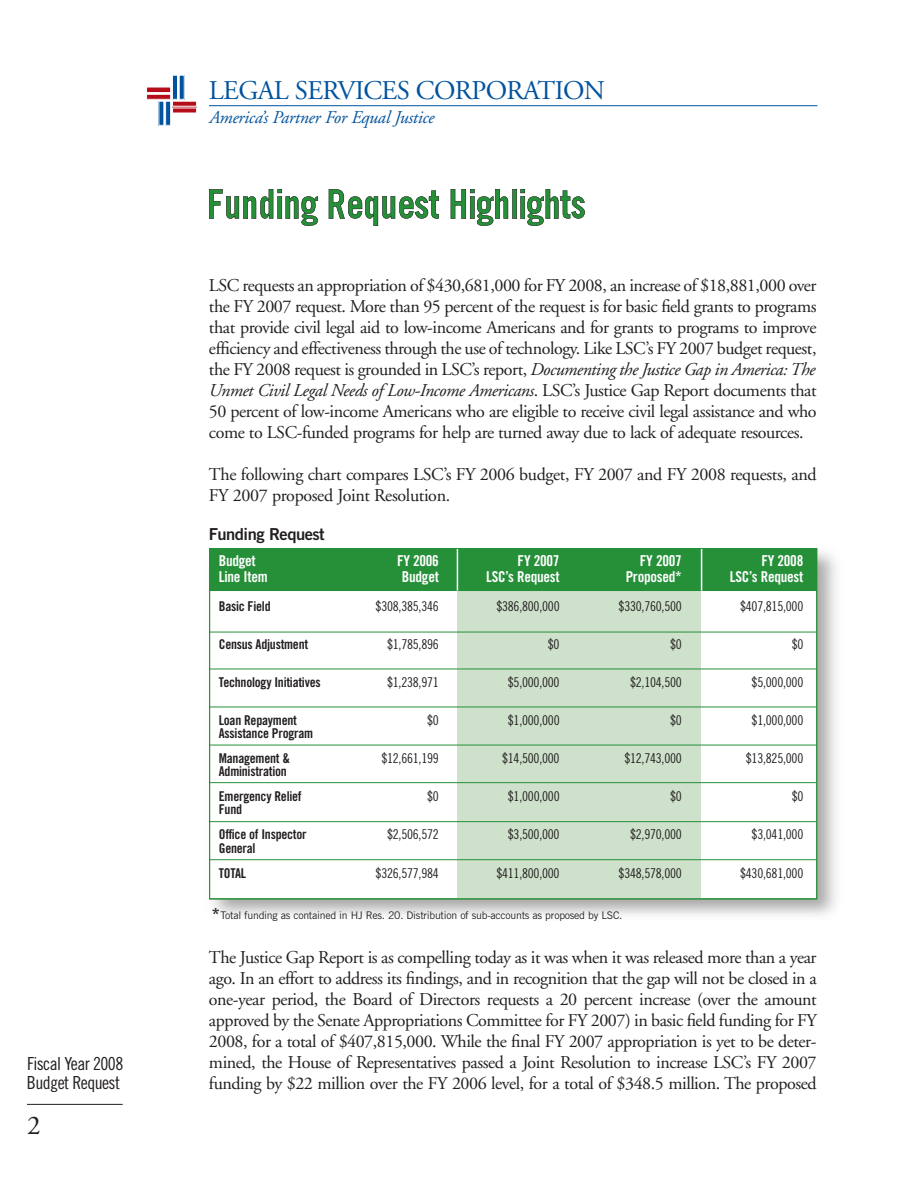
<style>
.page{position:relative;width:918px;height:1188px;background:#fff}
.page>*{position:absolute;margin:0;border:0;box-sizing:border-box;transform-origin:0 0}
.t1{font:27px "Adobe Garamond";letter-spacing:-.025em;color:#01539e}
.t2{font:27px "Adobe Garamond";color:#231f20}
.t3{font:18px/21px "Adobe Garamond";letter-spacing:-.025em;color:#231f20;text-align:justify}
.t4{font:italic 18px "Adobe Garamond";letter-spacing:-.015em;color:#01539e}
.t5{font:18px/19.5px "Trade Gothic Cond Eighteen";letter-spacing:-.03em;color:#231f20}
.t6{font:16.5px "Trade Gothic Bold Two";letter-spacing:-.03em;color:#231f20}
.t7{font:15px "Trade Gothic Bold Cond Twenty";letter-spacing:-.02em;color:#fff}
.t8{font:13.5px "Trade Gothic Cond Eighteen";letter-spacing:-.02em;color:#231f20}
.t9{font:13.5px/25px "Trade Gothic Bold Cond Twenty";letter-spacing:-.02em;color:#231f20}
.t10{font:10.5px "Trade Gothic";letter-spacing:-.025em;color:#231f20}
.s1{font-style:italic}
.s2{font-family:"Trade Gothic Bold Cond Twenty";font-size:18px}
</style>
<div class="page">
<img style="left:209px;top:548px;width:628px;height:368px">
<div style="left:159px;top:101px;width:5px;height:24px;background:#01539e"></div>
<div style="left:166px;top:101px;width:5px;height:24px;background:#01539e"></div>
<div style="left:165px;top:101px;width:6px;height:25px;border:1px solid #fff"></div>
<div style="left:172px;top:75px;width:5px;height:24px;background:#01539e"></div>
<div style="left:172px;top:75px;width:6px;height:25px;border:1px solid #fff"></div>
<div style="left:179px;top:75px;width:5px;height:24px;background:#01539e"></div>
<div style="left:147px;top:94px;width:24px;height:5px;background:#b50e1a"></div>
<div style="left:146px;top:94px;width:25px;height:6px;border:1px solid #fff"></div>
<div style="left:147px;top:87px;width:24px;height:6px;background:#b50e1a"></div>
<div style="left:146px;top:87px;width:25px;height:6px;border:1px solid #fff"></div>
<div style="left:172px;top:108px;width:25px;height:5px;background:#b50e1a"></div>
<div style="left:172px;top:101px;width:25px;height:5px;background:#b50e1a"></div>
<div style="left:210px;top:549px;width:607px;height:350px;background:#fff"></div>
<div style="left:209px;top:548px;width:608px;height:43px;background:#269039"></div>
<div style="left:457px;top:591px;width:244px;height:308px;background:#cee1cb"></div>
<hr style="left:209px;top:632px;width:608px;height:1px;background:#269039">
<hr style="left:209px;top:669px;width:608px;height:1px;background:#269039">
<hr style="left:209px;top:745px;width:608px;height:1px;background:#269039">
<hr style="left:209px;top:782px;width:608px;height:1px;background:#269039">
<hr style="left:209px;top:707px;width:608px;height:1px;background:#269039">
<hr style="left:209px;top:859px;width:608px;height:1px;background:#269039">
<hr style="left:209px;top:821px;width:608px;height:1px;background:#269039">
<hr style="left:457px;top:549px;width:1px;height:42px;background:#fff">
<hr style="left:701px;top:549px;width:1px;height:42px;background:#fff">
<hr style="left:209px;top:105px;width:608px;height:1px;background:#01539e">
<svg style="left:209px;top:189px;width:376px;height:37px"></svg>
<hr style="left:27px;top:1104px;width:96px;height:1px;background:#231f20">
<p class="t5" style="left:27px;top:1055px;width:98px">Fiscal Year 2008<br>Budget Request</p>
<h1 class="t2" style="left:27px;top:1114px;width:15px">2</h1>
<h1 class="t1" style="left:209px;top:80px;width:398px">LEGAL SERVICES CORPORATION</h1>
<p class="t4" style="left:209px;top:110px;width:227px">America’s Partner For Equal Justice</p>
<p class="t3" style="left:209px;top:277px;width:609px">LSC requests an appropriation of $430,681,000 for FY 2008, an increase of $18,881,000 over the FY 2007 request. More than 95 percent of the request is for basic field grants to programs that provide civil legal aid to low-income Americans and for grants to programs to improve efficiency and effectiveness through the use of technology. Like LSC’s FY 2007 budget request, the FY 2008 request is grounded in LSC’s report, <span class="s1">Documenting the Justice Gap in America: The Unmet Civil Legal Needs of Low-Income Americans</span>. LSC’s Justice Gap Report documents that 50 percent of low-income Americans who are eligible to receive civil legal assistance and who come to LSC-funded programs for help are turned away due to lack of adequate resources.</p>
<p class="t3" style="left:209px;top:466px;width:609px">The following chart compares LSC’s FY 2006 budget, FY 2007 and FY 2008 requests, and<br>FY 2007 proposed Joint Resolution.</p>
<p class="t6" style="left:209px;top:528px;width:117px">Funding Request</p>
<p class="t7" style="left:219px;top:556px;width:38px">Budget</p>
<p class="t7" style="left:397px;top:556px;width:43px">FY 2006</p>
<p class="t7" style="left:518px;top:556px;width:44px">FY 2007</p>
<p class="t7" style="left:640px;top:556px;width:44px">FY 2007</p>
<p class="t7" style="left:761px;top:556px;width:43px">FY 2008</p>
<p class="t7" style="left:219px;top:571px;width:50px">Line Item</p>
<p class="t7" style="left:402px;top:571px;width:38px">Budget</p>
<p class="t7" style="left:486px;top:571px;width:75px">LSC’s Request</p>
<p class="t7" style="left:626px;top:571px;width:58px">Proposed*</p>
<p class="t7" style="left:730px;top:571px;width:75px">LSC’s Request</p>
<p class="t9" style="left:219px;top:595px;width:53px">Basic Field</p>
<p class="t8" style="left:376px;top:601px;width:65px">$308,385,346</p>
<p class="t8" style="left:496px;top:601px;width:65px">$386,800,000</p>
<p class="t8" style="left:619px;top:601px;width:65px">$330,760,500</p>
<p class="t8" style="left:740px;top:601px;width:65px">$407,815,000</p>
<p class="t9" style="left:219px;top:633px;width:91px">Census Adjustment</p>
<p class="t8" style="left:387px;top:639px;width:53px">$1,785,896</p>
<p class="t8" style="left:548px;top:639px;width:13px">$0</p>
<p class="t8" style="left:670px;top:639px;width:13px">$0</p>
<p class="t8" style="left:792px;top:639px;width:13px">$0</p>
<p class="t9" style="left:219px;top:671px;width:103px">Technology Initiatives</p>
<p class="t8" style="left:387px;top:677px;width:53px">$1,238,971</p>
<p class="t8" style="left:508px;top:677px;width:53px">$5,000,000</p>
<p class="t8" style="left:630px;top:677px;width:53px">$2,104,500</p>
<p class="t8" style="left:752px;top:677px;width:53px">$5,000,000</p>
<p class="t9" style="left:219px;top:709px;width:80px">Loan Repayment</p>
<p class="t8" style="left:427px;top:715px;width:13px">$0</p>
<p class="t8" style="left:508px;top:715px;width:53px">$1,000,000</p>
<p class="t8" style="left:670px;top:715px;width:13px">$0</p>
<p class="t8" style="left:752px;top:715px;width:53px">$1,000,000</p>
<p class="t9" style="left:219px;top:722px;width:96px">Assistance Program<br>Management &amp;</p>
<p class="t8" style="left:381px;top:754px;width:59px">$12,661,199</p>
<p class="t8" style="left:502px;top:754px;width:59px">$14,500,000</p>
<p class="t8" style="left:624px;top:754px;width:59px">$12,743,000</p>
<p class="t8" style="left:746px;top:754px;width:59px">$13,825,000</p>
<p class="t9" style="left:219px;top:760px;width:84px">Administration<br>Emergency Relief</p>
<p class="t8" style="left:427px;top:792px;width:13px">$0</p>
<p class="t8" style="left:508px;top:792px;width:53px">$1,000,000</p>
<p class="t8" style="left:670px;top:792px;width:13px">$0</p>
<p class="t8" style="left:792px;top:792px;width:13px">$0</p>
<p class="t9" style="left:219px;top:798px;width:89px">Fund<br>Office of Inspector</p>
<p class="t8" style="left:387px;top:830px;width:53px">$2,506,572</p>
<p class="t8" style="left:508px;top:830px;width:53px">$3,500,000</p>
<p class="t8" style="left:630px;top:830px;width:53px">$2,970,000</p>
<p class="t8" style="left:752px;top:830px;width:53px">$3,041,000</p>
<p class="t9" style="left:219px;top:836px;width:38px">General<br>TOTAL</p>
<p class="t8" style="left:376px;top:868px;width:65px">$326,577,984</p>
<p class="t8" style="left:496px;top:868px;width:65px">$411,800,000</p>
<p class="t8" style="left:619px;top:868px;width:65px">$348,578,000</p>
<p class="t8" style="left:740px;top:868px;width:65px">$430,681,000</p>
<p class="t10" style="left:212px;top:911px;width:412px"><span class="s2">*</span>Total funding as contained in HJ Res. 20. Distribution of sub-accounts as proposed by LSC.</p>
<p class="t3" style="left:209px;top:949px;width:609px">The Justice Gap Report is as compelling today as it was when it was released more than a year ago. In an effort to address its findings, and in recognition that the gap will not be closed in a one-year period, the Board of Directors requests a 20 percent increase (over the amount approved by the Senate Appropriations Committee for FY 2007) in basic field funding for FY 2008, for a total of $407,815,000. While the final FY 2007 appropriation is yet to be deter&shy;mined, the House of Representatives passed a Joint Resolution to increase LSC’s FY 2007 funding by $22 million over the FY 2006 level, for a total of $348.5 million. The proposed</p>
</div>
